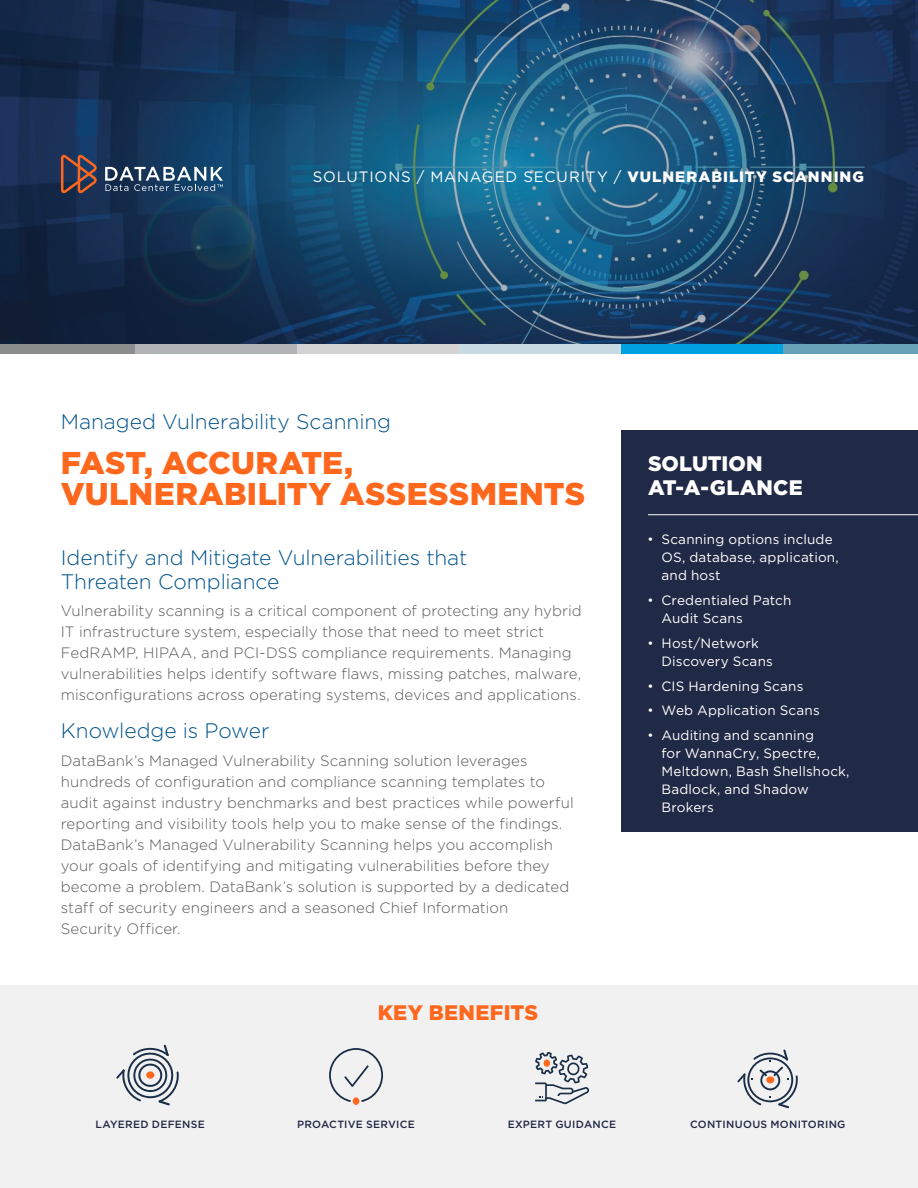
<style>
.page{position:relative;width:918px;height:1188px;background:#fff}
.page>*{position:absolute;margin:0;border:0;box-sizing:border-box;transform-origin:0 0}
.t1{font:900 31.5px/31.5px "Gotham";letter-spacing:.01em;color:#ff671d}
.t2{font:300 21px/24px "Gotham";letter-spacing:-.005em;color:#00538b}
.t3{font:900 21px/24px "Gotham";letter-spacing:.005em;color:#fff}
.t4{font:900 21px "Gotham";letter-spacing:.015em;color:#ff671d}
.t5{font:300 15px/21px "Gotham";letter-spacing:.005em;color:#58595b}
.t6{font:15px "Gotham";letter-spacing:.06em;color:#fff}
.t7{font:13.5px/18px "Gotham";letter-spacing:.015em;color:#fff}
.t8{font:500 10.5px "Gotham";letter-spacing:.03em;color:#202945}
.s1{font-weight:900}
.s2{font-family:"Arial"}
</style>
<div class="page">
<svg style="left:0;top:0;width:918px;height:344px;background:#194367"></svg>
<div style="left:621px;top:430px;width:297px;height:402px;background:#202945"></div>
<hr style="left:648px;top:514px;width:270px;height:1px;background:#fff">
<div style="left:0;top:986px;width:918px;height:202px;background:#f1f1f1"></div>
<div style="left:353px;top:1097px;width:6px;height:8px;background:#ff681d;border-radius:50%"></div>
<svg style="left:329px;top:1048px;width:54px;height:54px"></svg>
<svg style="left:535px;top:1052px;width:54px;height:52px"></svg>
<svg style="left:61px;top:155px;width:36px;height:38px"></svg>
<svg style="left:105px;top:167px;width:118px;height:24px;background:#55708b"></svg>
<div style="left:0;top:344px;width:135px;height:10px;background:#8c8e8d"></div>
<div style="left:135px;top:344px;width:162px;height:10px;background:#b1b4b5"></div>
<div style="left:297px;top:344px;width:162px;height:10px;background:#d3d3d3"></div>
<div style="left:459px;top:344px;width:162px;height:10px;background:#c7dbe3"></div>
<div style="left:621px;top:344px;width:162px;height:10px;background:#00a1e0"></div>
<div style="left:783px;top:344px;width:135px;height:10px;background:#68a2b9"></div>
<svg style="left:737px;top:1050px;width:61px;height:58px"></svg>
<div style="left:766px;top:1076px;width:8px;height:7px;background:#ff681d;border-radius:50%"></div>
<svg style="left:116px;top:1045px;width:63px;height:60px"></svg>
<div style="left:146px;top:1071px;width:8px;height:8px;background:#ff681d;border-radius:50%"></div>
<p class="t6" style="left:313px;top:167px;width:553px">SOLUTIONS / MANAGED SECURITY / <span class="s1">VULNERABILITY SCANNING</span></p>
<h2 class="t2" style="left:61px;top:409px;width:332px">Managed Vulnerability Scanning</h2>
<h1 class="t1" style="left:61px;top:446px;width:526px">FAST, ACCURATE,<br>VULNERABILITY ASSESSMENTS</h1>
<h2 class="t2" style="left:61px;top:545px;width:408px">Identify and Mitigate Vulnerabilities that<br>Threaten Compliance</h2>
<p class="t5" style="left:61px;top:600px;width:522px">Vulnerability scanning is a critical component of protecting any hybrid IT infrastructure system, especially those that need to meet strict FedRAMP, HIPAA, and PCI-DSS compliance requirements. Managing vulnerabilities helps identify software flaws, missing patches, malware, misconfigurations across operating systems, devices and applications.</p>
<h2 class="t2" style="left:61px;top:718px;width:210px">Knowledge is Power</h2>
<p class="t5" style="left:61px;top:749px;width:515px">DataBank’s Managed Vulnerability Scanning solution leverages hundreds of configuration and compliance scanning templates to audit against industry benchmarks and best practices while powerful reporting and visibility tools help you to make sense of the findings.<br>DataBank’s Managed Vulnerability Scanning helps you accomplish your goals of identifying and mitigating vulnerabilities before they become a problem. DataBank’s solution is supported by a dedicated staff of security engineers and a seasoned Chief Information<br>Security Officer.</p>
<h2 class="t4" style="left:378px;top:998px;width:162px">KEY BENEFITS</h2>
<h2 class="t3" style="left:648px;top:451px;width:156px">SOLUTION<br>AT-A-GLANCE</h2>
<p class="t7" style="left:662px;top:530px;width:179px;text-indent:-14px"><span class="s2">•</span> Scanning options include<br>OS, database, application, and host</p>
<p class="t7" style="left:662px;top:591px;width:131px;text-indent:-14px"><span class="s2">•</span> Credentialed Patch<br>Audit Scans</p>
<p class="t7" style="left:662px;top:634px;width:113px;text-indent:-14px"><span class="s2">•</span> Host/Network<br>Discovery Scans</p>
<p class="t7" style="left:648px;top:676px;width:157px"><span class="s2">•</span> CIS Hardening Scans</p>
<p class="t7" style="left:648px;top:701px;width:173px"><span class="s2">•</span> Web Application Scans</p>
<p class="t7" style="left:662px;top:726px;width:190px;text-indent:-14px"><span class="s2">•</span> Auditing and scanning<br>for WannaCry, Spectre,<br>Meltdown, Bash Shellshock,<br>Badlock, and Shadow<br>Brokers</p>
<p class="t8" style="left:95px;top:1117px;width:111px">LAYERED DEFENSE</p>
<p class="t8" style="left:297px;top:1117px;width:119px">PROACTIVE SERVICE</p>
<p class="t8" style="left:508px;top:1117px;width:110px">EXPERT GUIDANCE</p>
<p class="t8" style="left:690px;top:1117px;width:157px">CONTINUOUS MONITORING</p>
</div>
